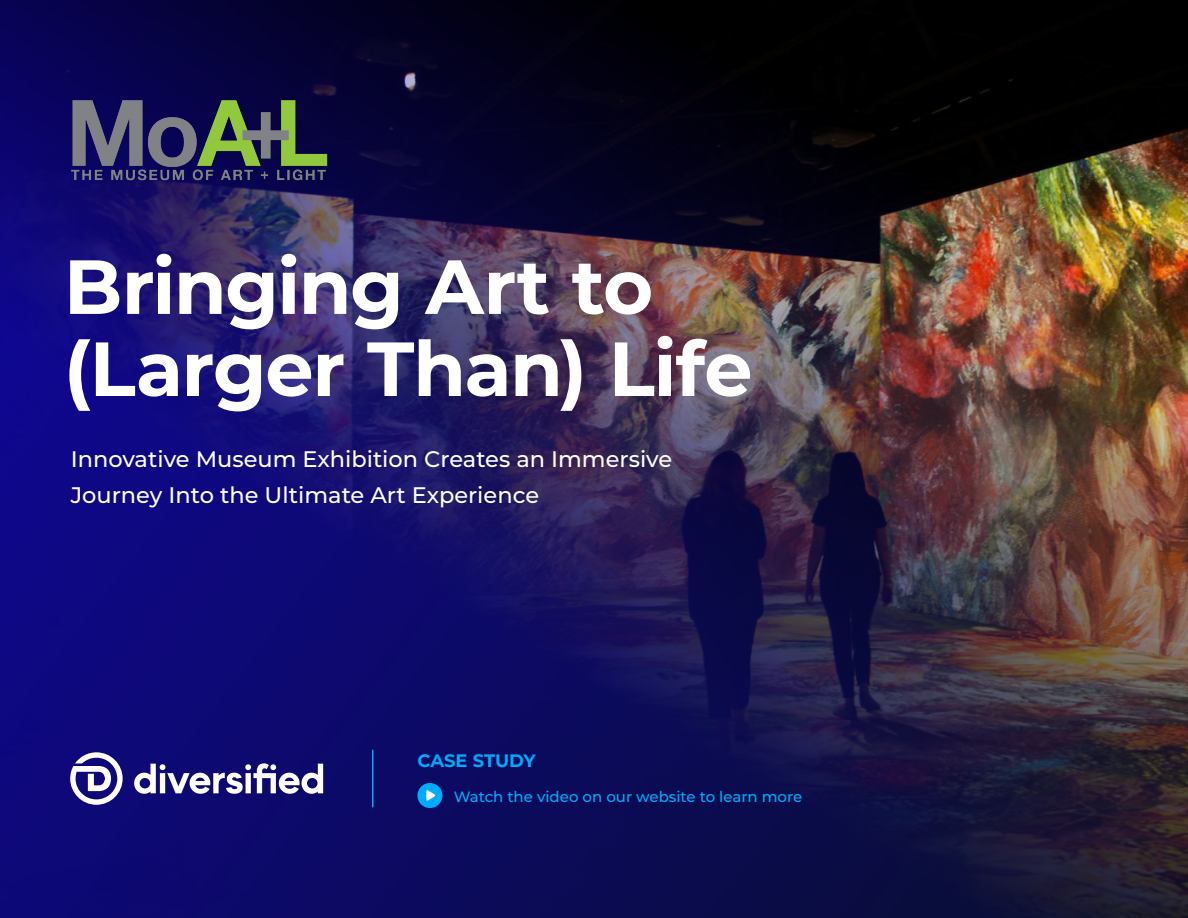
<style>
.page{position:relative;width:1188px;height:918px;background:#fff}
.page>*{position:absolute;margin:0;border:0;box-sizing:border-box;transform-origin:0 0}
.t1{font:700 76.5px/82.1px "Montserrat";letter-spacing:-.02em;color:#fff}
.t2{font:500 22.5px/36px "Montserrat";color:#fff}
.t3{font:700 18px "Montserrat";letter-spacing:-.01em;color:#00abfa}
.t4{font:500 15px "Montserrat";color:#00abfa}
</style>
<div class="page">
<img style="left:0;top:0;width:1188px;height:918px">
<img style="left:61px;top:90px;width:280px;height:99px">
<svg style="left:134px;top:763px;width:189px;height:31px"></svg>
<svg style="left:70px;top:752px;width:53px;height:53px"></svg>
<hr style="left:372px;top:750px;width:1px;height:57px;background:#00abfa">
<div style="left:417px;top:783px;width:25px;height:25px;background:#00abfa;border-radius:50%"></div>
<svg style="left:426px;top:790px;width:10px;height:11px"></svg>
<p class="t1" style="left:64px;top:242px;width:690px">Bringing Art to (Larger Than) Life</p>
<p class="t2" style="left:71px;top:440px;width:603px">Innovative Museum Exhibition Creates an Immersive<br>Journey Into the Ultimate Art Experience</p>
<p class="t3" style="left:417px;top:747px;width:120px">CASE STUDY</p>
<p class="t4" style="left:454px;top:787px;width:350px">Watch the video on our website to learn more</p>
</div>
